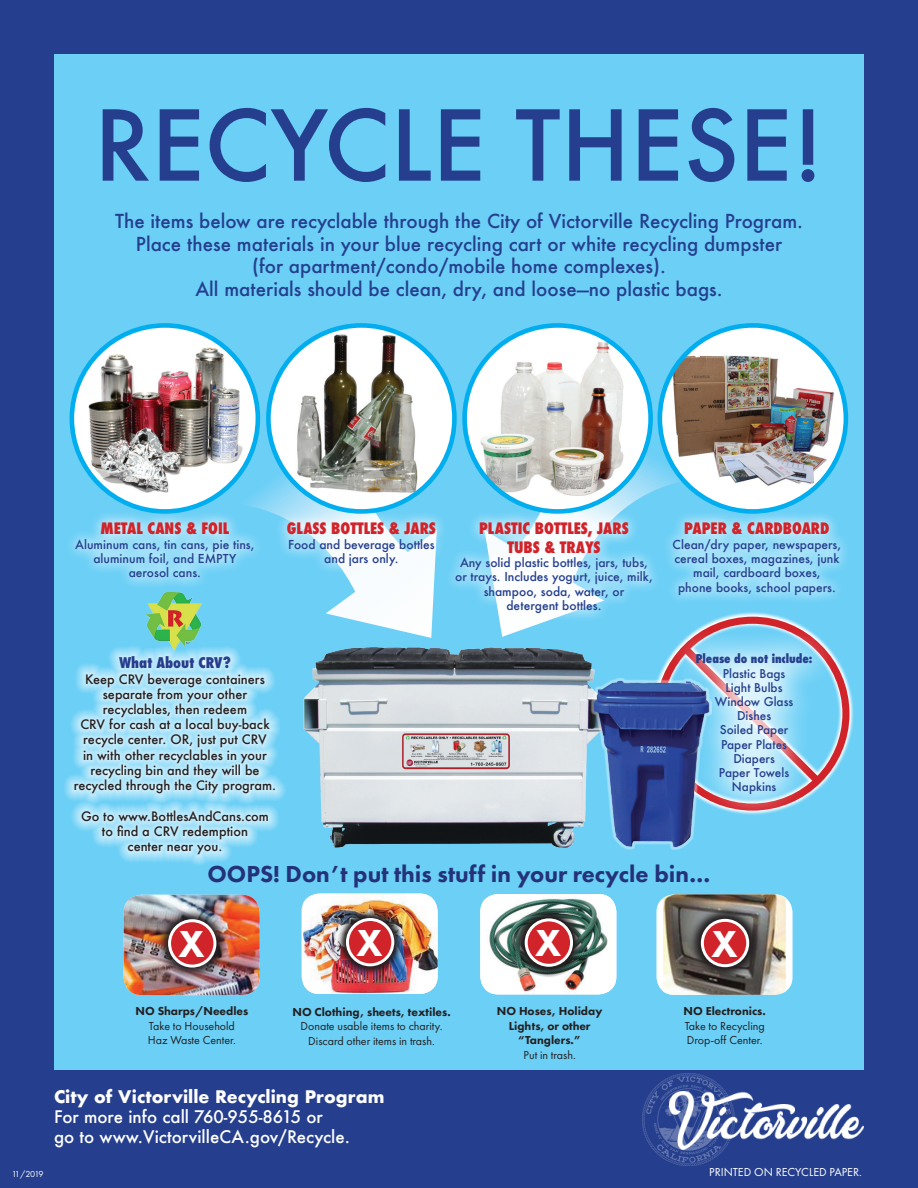
<style>
.page{position:relative;width:918px;height:1188px;background:#253f8e}
.page>*{position:absolute;margin:0;border:0;box-sizing:border-box;transform-origin:0 0}
.t1{font:500 94.65px "Futura";color:#253f8e}
.t2{font:800 39px "Futura PT";color:#fff}
.t3{font:800 24px "Futura PT";color:#243279}
.t4{font:500 18.75px/22.5px "Futura";color:#253f8e;text-align:center}
.t5{font:500 16.95px/20.2px "Futura";color:#fff}
.t6{font:700 16.95px "Futura";color:#fff}
.t7{font:800 condensed 15.3px/18.5px "Futura";color:#d1232a;text-align:center}
.t8{font:800 condensed 14.4px "Futura";color:#253f8e}
.t9{font:500 12.75px/15.3px "Futura";color:#231f20;text-align:center}
.t10{font:500 12px/14.4px "Futura";color:#253f8e;text-align:center}
.t11{font:12px/14.4px "Futura PT";color:#231f20}
.t12{font:800 12px/14.4px "Futura PT";color:#231f20;text-align:center}
.t13{font:12px "Futura PT";color:#fff}
.t14{font:500 11.85px/14.2px "Futura";color:#253f8e;text-align:center}
.t15{font:800 condensed 11.85px "Futura";color:#253f8e}
.t16{font:9px "Futura PT";letter-spacing:-.105em;color:#fff}
</style>
<div class="page">
<div style="left:54px;top:54px;width:810px;height:1015px;background:#6bcff6"></div>
<svg style="left:746px;top:612px;width:108px;height:156px"></svg>
<svg style="left:678px;top:628px;width:159px;height:187px"></svg>
<svg style="left:64px;top:646px;width:221px;height:219px"></svg>
<img style="left:303px;top:645px;width:408px;height:204px">
<svg style="left:196px;top:376px;width:241px;height:262px"></svg>
<svg style="left:500px;top:351px;width:246px;height:286px"></svg>
<svg style="left:72px;top:325px;width:186px;height:186px;background:#d6f2fc"></svg>
<img style="left:80px;top:343px;width:169px;height:151px">
<div style="left:70px;top:323px;width:190px;height:191px;border:5px solid #00aeef;border-radius:50%"></div>
<div style="left:268px;top:325px;width:186px;height:186px;background:#fff;border-radius:50%"></div>
<img style="left:291px;top:333px;width:130px;height:164px">
<div style="left:266px;top:323px;width:191px;height:191px;border:5px solid #00aeef;border-radius:50%"></div>
<svg style="left:465px;top:325px;width:186px;height:186px;background:#d6f1fc"></svg>
<img style="left:479px;top:338px;width:153px;height:161px">
<div style="left:462px;top:323px;width:191px;height:191px;border:5px solid #00aeef;border-radius:50%"></div>
<svg style="left:660px;top:325px;width:186px;height:186px;background:#dff4fc"></svg>
<img style="left:671px;top:353px;width:164px;height:136px">
<div style="left:658px;top:323px;width:190px;height:191px;border:5px solid #00aeef;border-radius:50%"></div>
<img style="left:145px;top:593px;width:57px;height:58px">
<svg style="left:663px;top:510px;width:183px;height:97px"></svg>
<svg style="left:70px;top:510px;width:195px;height:80px"></svg>
<svg style="left:275px;top:510px;width:168px;height:67px"></svg>
<svg style="left:450px;top:510px;width:213px;height:115px"></svg>
<img style="left:643px;top:1074px;width:91px;height:91px">
<img style="left:669px;top:1092px;width:195px;height:58px">
<img style="left:124px;top:895px;width:136px;height:100px">
<img style="left:155px;top:906px;width:74px;height:74px">
<div style="left:170px;top:921px;width:45px;height:45px;background:#d1232a;border-radius:50%"></div>
<div style="left:168px;top:919px;width:48px;height:49px;border:3px solid #fff;border-radius:50%"></div>
<img style="left:303px;top:894px;width:135px;height:100px">
<img style="left:336px;top:908px;width:68px;height:68px">
<div style="left:347px;top:920px;width:46px;height:45px;background:#d1232a;border-radius:50%"></div>
<div style="left:346px;top:918px;width:48px;height:48px;border:3px solid #fff;border-radius:50%"></div>
<img style="left:480px;top:894px;width:136px;height:100px">
<svg style="left:514px;top:908px;width:69px;height:69px;background:#5d6c66"></svg>
<div style="left:526px;top:920px;width:46px;height:45px;background:#d1232a;border-radius:50%"></div>
<div style="left:525px;top:918px;width:48px;height:49px;border:3px solid #fff;border-radius:50%"></div>
<div style="left:656px;top:894px;width:137px;height:101px;background:#fff;border-radius:18px"></div>
<img style="left:663px;top:894px;width:123px;height:101px">
<svg style="left:688px;top:906px;width:74px;height:74px;background:#595654"></svg>
<div style="left:702px;top:920px;width:46px;height:46px;background:#d1232a;border-radius:50%"></div>
<div style="left:701px;top:919px;width:48px;height:48px;border:3px solid #fff;border-radius:50%"></div>
<h1 class="t1" style="left:94px;top:81px;width:731px">RECYCLE THESE!</h1>
<p class="t4" style="left:115px;top:210px;width:689px">The items below are recyclable through the City of Victorville Recycling Program.<br>Place these materials in your blue recycling cart or white recycling dumpster<br>(for apartment/condo/mobile home complexes).<br>All materials should be clean, dry, and loose—no plastic bags.</p>
<p class="t7" style="left:100px;top:519px;width:130px">METAL CANS &amp; FOIL</p>
<p class="t10" style="left:75px;top:537px;width:181px">Aluminum cans, tin cans, pie tins, aluminum foil, and EMPTY aerosol cans.</p>
<p class="t7" style="left:287px;top:519px;width:151px">GLASS BOTTLES &amp; JARS</p>
<p class="t10" style="left:288px;top:537px;width:148px">Food and beverage bottles and jars only.</p>
<p class="t8" style="left:119px;top:653px;width:113px">What About CRV?</p>
<p class="t9" style="left:74px;top:671px;width:204px">Keep CRV beverage containers separate from your other recyclables, then redeem<br>CRV for cash at a local buy-back recycle center. OR, just put CRV<br>in with other recyclables in your recycling bin and they will be recycled through the City program.</p>
<p class="t9" style="left:81px;top:808px;width:189px">Go to www.BottlesAndCans.com to find a CRV redemption<br>center near you.</p>
<p class="t7" style="left:479px;top:519px;width:151px">PLASTIC BOTTLES, JARS<br>TUBS &amp; TRAYS</p>
<p class="t10" style="left:455px;top:555px;width:199px">Any solid plastic bottles, jars, tubs, or trays. Includes yogurt, juice, milk, shampoo, soda, water, or<br>detergent bottles.</p>
<p class="t7" style="left:684px;top:519px;width:147px">PAPER &amp; CARDBOARD</p>
<p class="t10" style="left:673px;top:537px;width:170px">Clean/dry paper, newspapers, cereal boxes, magazines, junk mail, cardboard boxes,<br>phone books, school papers.</p>
<p class="t15" style="left:696px;top:651px;width:118px">Please do not include:</p>
<p class="t14" style="left:715px;top:666px;width:80px">Plastic Bags<br>Light Bulbs<br>Window Glass<br>Dishes<br>Soiled Paper<br>Paper Plates<br>Diapers<br>Paper Towels<br>Napkins</p>
<h3 class="t3" style="left:207px;top:859px;width:505px">OOPS! Don’t put this stuff in your recycle bin…</h3>
<h2 class="t2" style="left:178px;top:920px;width:28px">X</h2>
<h2 class="t2" style="left:356px;top:918px;width:28px">X</h2>
<h2 class="t2" style="left:535px;top:919px;width:28px">X</h2>
<h2 class="t2" style="left:711px;top:919px;width:28px">X</h2>
<p class="t12" style="left:136px;top:1004px;width:114px">NO Sharps/Needles</p>
<p class="t11" style="left:148px;top:1018px;width:89px">Take to Household<br>Haz Waste Center.</p>
<p class="t12" style="left:292px;top:1004px;width:160px">NO Clothing, sheets, textiles.</p>
<p class="t11" style="left:301px;top:1019px;width:144px;text-align:center">Donate usable items to charity.<br>Discard other items in trash.</p>
<h3 class="t6" style="left:54px;top:1084px;width:332px">City of Victorville Recycling Program</h3>
<h3 class="t5" style="left:54px;top:1106px;width:298px">For more info call 760-955-8615 or<br>go to www.VictorvilleCA.gov/Recycle.</h3>
<p class="t12" style="left:497px;top:1004px;width:107px">NO Hoses, Holiday<br>Lights, or other “Tanglers.”</p>
<p class="t11" style="left:524px;top:1047px;width:54px">Put in trash.</p>
<p class="t12" style="left:684px;top:1004px;width:84px">NO Electronics.</p>
<p class="t11" style="left:685px;top:1019px;width:82px">Take to Recycling<br>Drop-off Center.</p>
<p class="t16" style="left:12px;top:1169px;width:33px">11/2019</p>
<p class="t13" style="left:709px;top:1164px;width:154px">PRINTED ON RECYCLED PAPER.</p>
</div>
